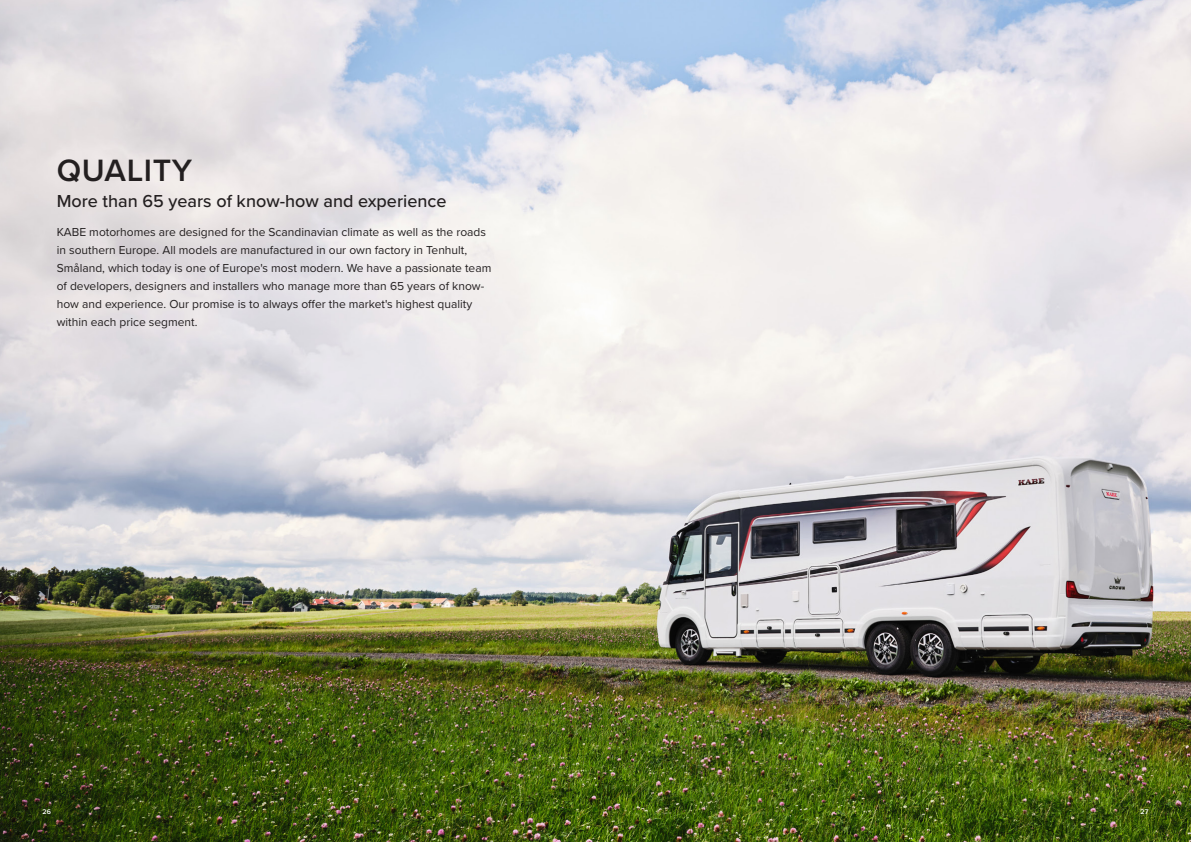
<style>
.page{position:relative;width:1191px;height:842px;background:#fff}
.page>*{position:absolute;margin:0;border:0;box-sizing:border-box;transform-origin:0 0}
._2024_huvudrubrik{font:600 32px "Proxima Nova";letter-spacing:.02em;color:#231f20}
.t1{font:500 18px "Proxima Nova";color:#231f20}
.Mellanrubrik{font:12px/18px "Proxima Nova";color:#231f20}
._2017_Tabell_specifikation{font:600 7px "Proxima Nova";color:#fff}
</style>
<div class="page">
<img style="left:0;top:0;width:1191px;height:842px">
<p class="_2024_huvudrubrik" style="left:57px;top:147px;width:137px">QUALITY</p>
<p class="t1" style="left:57px;top:187px;width:391px">More than 65 years of know-how and experience</p>
<p class="Mellanrubrik" style="left:57px;top:223px;width:436px">KABE motorhomes are designed for the Scandinavian climate as well as the roads in southern Europe. All models are manufactured in our own factory in Tenhult, Småland, which today is one of Europe's most modern. We have a passionate team of developers, designers and installers who manage more than 65 years of know&shy;how and experience. Our promise is to always offer the market's highest quality within each price segment.</p>
<p class="_2017_Tabell_specifikation" style="left:43px;top:806px;width:10px">26</p>
<p class="_2017_Tabell_specifikation" style="left:1140px;top:806px;width:9px">27</p>
</div>
